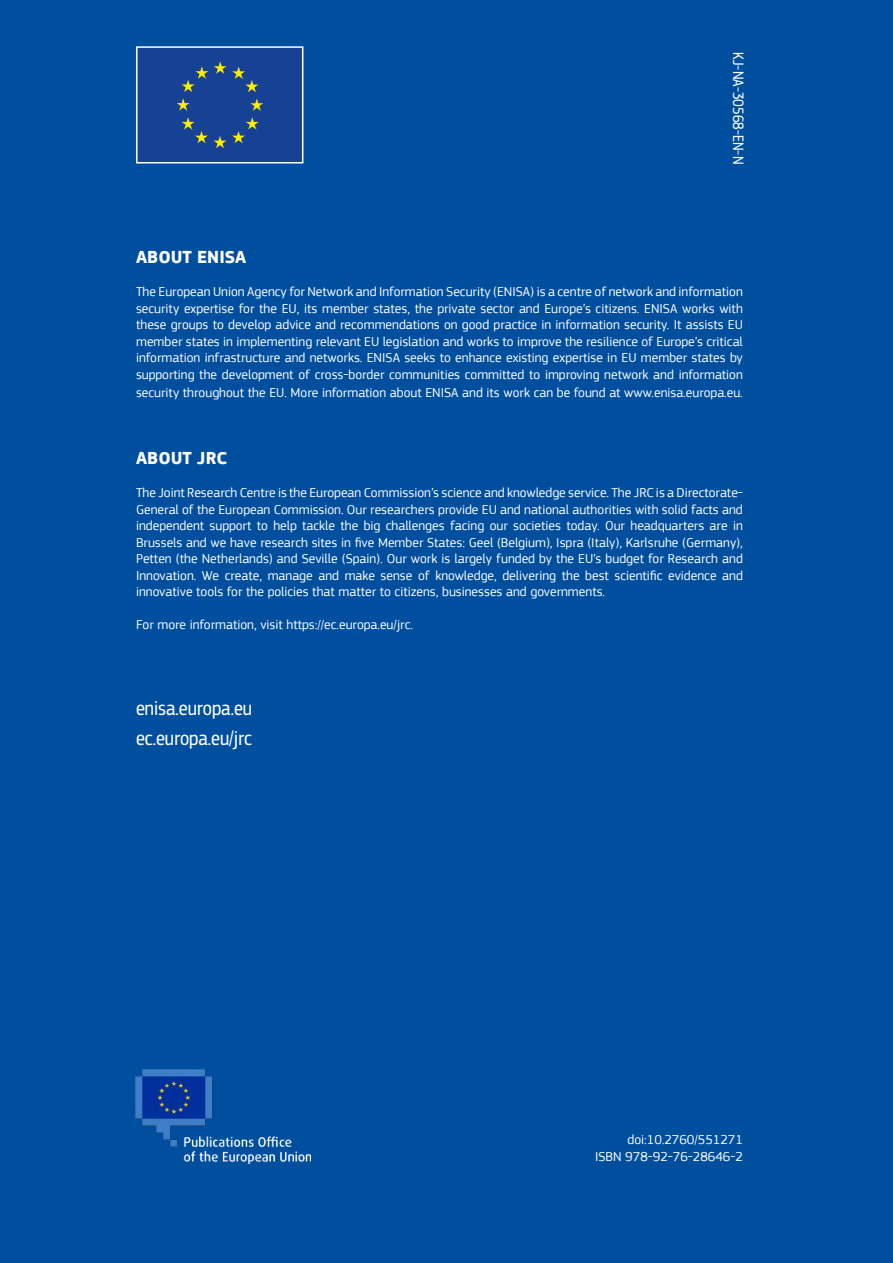
<style>
.page{position:relative;width:893px;height:1263px;background:#004f9f}
.page>*{position:absolute;margin:0;border:0;box-sizing:border-box;transform-origin:0 0}
.t1{font:21px/30px "EC Square Sans Cond Pro";color:#fff}
.t2{font:700 18px "EC Square Sans Pro";color:#fff}
.t3{font:15.75px "EC Square Sans Cond Pro";color:#fff}
.t4{font:13.5px/16.5px "EC Square Sans Pro";color:#fff;text-align:justify}
</style>
<div class="page">
<svg style="left:136px;top:46px;width:168px;height:118px;background:#274f94"></svg>
<img style="left:136px;top:1069px;width:175px;height:94px">
<p class="t3" style="left:747px;top:52px;width:113px;rotate:90deg">KJ-NA-30568-EN-N</p>
<p class="t2" style="left:136px;top:246px;width:112px">ABOUT ENISA</p>
<p class="t4" style="left:136px;top:283px;width:608px">The European Union Agency for Network and Information Security (ENISA) is a centre of network and information security expertise for the EU, its member states, the private sector and Europe’s citizens. ENISA works with these groups to develop advice and recommendations on good practice in information security. It assists EU member states in implementing relevant EU legislation and works to improve the resilience of Europe’s critical information infrastructure and networks. ENISA seeks to enhance existing expertise in EU member states by supporting the development of cross-border communities committed to improving network and information</p>
<p class="t4" style="left:136px;top:384px;width:608px">security throughout the EU. More information about ENISA and its work can be found at www.enisa.europa.eu.</p>
<p class="t2" style="left:136px;top:447px;width:93px">ABOUT JRC</p>
<p class="t4" style="left:136px;top:484px;width:608px">The Joint Research Centre is the European Commission’s science and knowledge service. The JRC is a Directorate-General of the European Commission. Our researchers provide EU and national authorities with solid facts and independent support to help tackle the big challenges facing our societies today. Our headquarters are in Brussels and we have research sites in five Member States: Geel (Belgium), Ispra (Italy), Karlsruhe (Germany), Petten (the Netherlands) and Seville (Spain). Our work is largely funded by the EU’s budget for Research and Innovation. We create, manage and make sense of knowledge, delivering the best scientific evidence and innovative tools for the policies that matter to citizens, businesses and governments.</p>
<p class="t4" style="left:136px;top:616px;width:278px">For more information, visit https://ec.europa.eu/jrc.</p>
<p class="t1" style="left:136px;top:693px;width:117px">enisa.europa.eu ec.europa.eu/jrc</p>
<p class="t4" style="left:595px;top:1132px;width:149px;text-align:right">doi:10.2760/551271<br>ISBN 978-92-76-28646-2</p>
</div>
